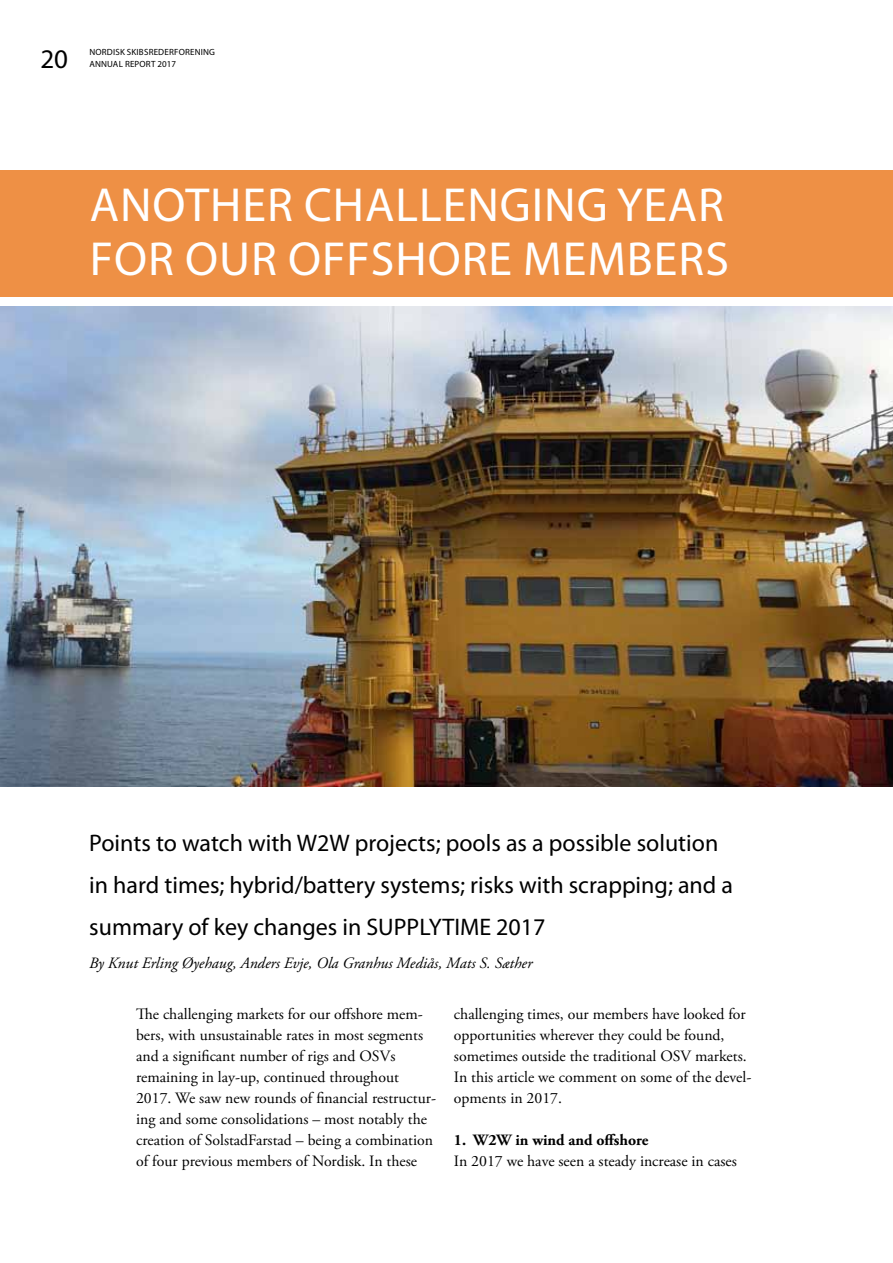
<style>
.page{position:relative;width:893px;height:1263px;background:#fff}
.page>*{position:absolute;margin:0;border:0;box-sizing:border-box;transform-origin:0 0}
.t1{font:48px "Myriad Pro";letter-spacing:.02em;color:#fff}
.t2{font:27px "Myriad Pro";color:#000}
.t3{font:24px/42px "Myriad Pro";color:#000}
.t4{font:15.75px/21px "Adobe Garamond Pro";color:#000}
.t5{font:italic 15.75px "Adobe Garamond Pro";color:#000}
.t6{font:700 15.75px "Adobe Garamond Pro";color:#000}
.t7{font:9px "Myriad Pro";letter-spacing:.02em;color:#000}
</style>
<div class="page">
<img style="left:0;top:307px;width:893px;height:480px">
<div style="left:0;top:170px;width:893px;height:127px;background:#ee9045"></div>
<h2 class="t2" style="left:40px;top:43px;width:29px">20</h2>
<p class="t7" style="left:89px;top:46px;width:7px">nord</p>
<p class="t7" style="left:113px;top:46px;width:42px">isk skiBsrederforen</p>
<p class="t7" style="left:201px;top:46px;width:16px">ing</p>
<p class="t7" style="left:89px;top:58px;width:7px">ann</p>
<p class="t7" style="left:107px;top:58px;width:24px">ual report</p>
<p class="t7" style="left:158px;top:58px;width:20px">2017</p>
<h1 class="t1" style="left:90px;top:175px;width:60px">Another</h1>
<h1 class="t1" style="left:304px;top:175px;width:366px">challenging year</h1>
<h1 class="t1" style="left:90px;top:229px;width:28px">for</h1>
<h1 class="t1" style="left:185px;top:229px;width:240px">our offshore</h1>
<h1 class="t1" style="left:523px;top:229px;width:31px">member</h1>
<h1 class="t1" style="left:705px;top:229px;width:25px">s</h1>
<h3 class="t3" style="left:89px;top:822px;width:645px">Points to watch with W2W projects; pools as a possible solution in hard times; hybrid/battery systems; risks with scrapping; and a summary of key changes in SU PPLYTIME 2017</h3>
<p class="t5" style="left:89px;top:953px;width:445px">By Knut Erling Øyehaug, Anders Evje, Ola Granhus Mediås, Mats S. Sæther</p>
<p class="t4" style="left:136px;top:1004px;width:302px">The challenging markets for our offshore mem&shy;bers, with unsustainable rates in most segments and a significant number of rigs and OSVs remaining in lay-up, continued throughout 2017. We saw new rounds of financial restructur&shy;ing and some consolidations – most notably the creation of SolstadFarstad – being a combination of four previous members of Nordisk. In these</p>
<p class="t4" style="left:454px;top:1004px;width:299px">challenging times, our members have looked for opportunities wherever they could be found, sometimes outside the traditional OSV markets.<br>In this article we comment on some of the devel&shy;opments in 2017.</p>
<p class="t6" style="left:454px;top:1131px;width:196px">1. W2W in wind and offshore</p>
<p class="t4" style="left:454px;top:1151px;width:284px">In 2017 we have seen a steady increase in cases</p>
</div>
